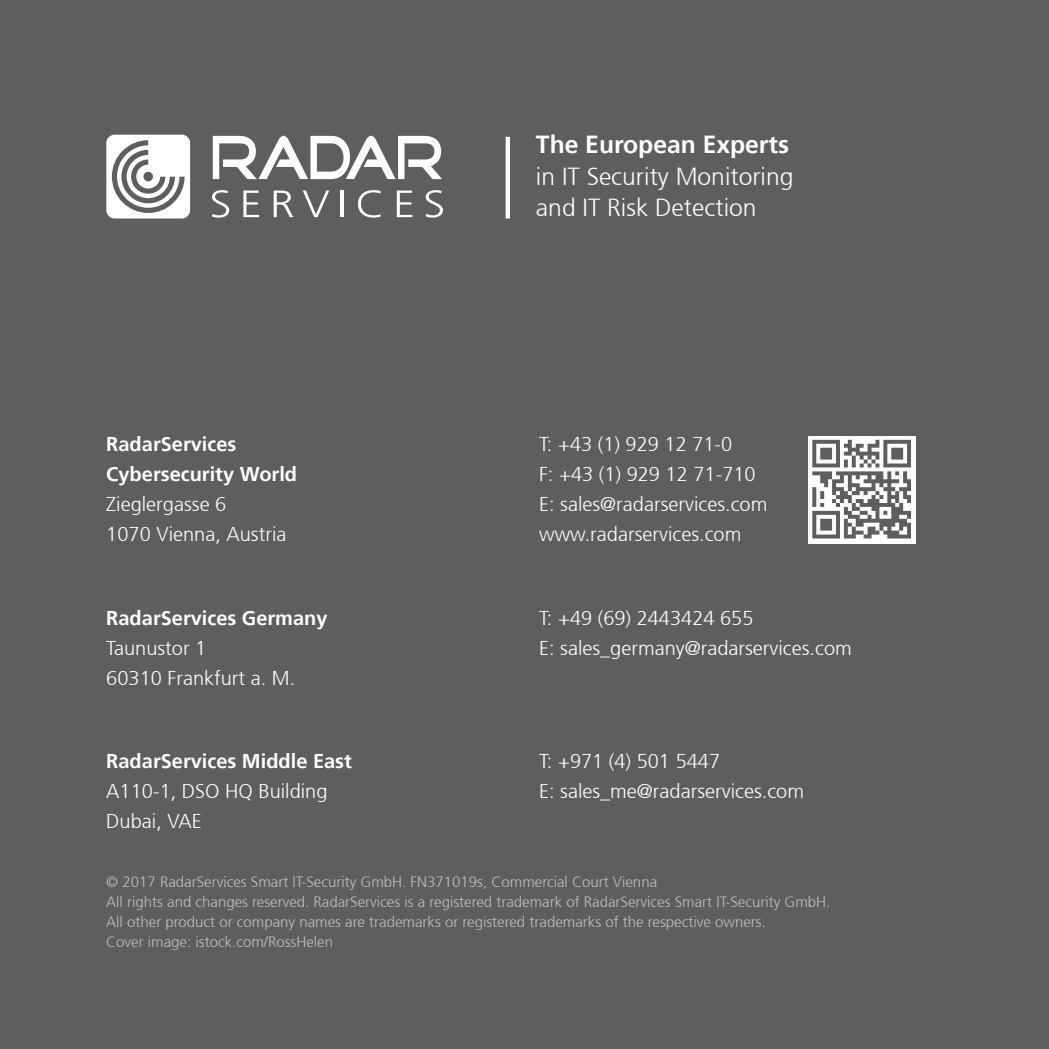
<style>
.page{position:relative;width:1049px;height:1049px;background:#5e5e5d}
.page>*{position:absolute;margin:0;border:0;box-sizing:border-box;transform-origin:0 0}
.t1{font:300 24.75px/31.5px "Frutiger 45";color:#fff}
.t2{font:700 24.75px "Frutiger 65";color:#fff}
.t3{font:300 20px/30px "Frutiger 45";color:#fff}
.t4{font:700 20px/30px "Frutiger 65";color:#fff}
.t5{font:300 15px/20px "Frutiger 45";color:#bfc0c0}
</style>
<div class="page">
<svg style="left:212px;top:190px;width:17px;height:28px"></svg>
<svg style="left:243px;top:191px;width:16px;height:26px"></svg>
<svg style="left:274px;top:191px;width:19px;height:26px"></svg>
<svg style="left:303px;top:191px;width:26px;height:26px"></svg>
<hr style="left:341px;top:191px;width:3px;height:26px;background:#fff">
<svg style="left:358px;top:190px;width:23px;height:28px"></svg>
<svg style="left:397px;top:191px;width:15px;height:26px"></svg>
<svg style="left:426px;top:190px;width:17px;height:28px"></svg>
<svg style="left:213px;top:136px;width:229px;height:43px"></svg>
<svg style="left:106px;top:135px;width:84px;height:83px"></svg>
<hr style="left:506px;top:137px;width:4px;height:81px;background:#fff">
<div style="left:808px;top:436px;width:107px;height:107px;background:#fff"></div>
<svg style="left:812px;top:440px;width:99px;height:98px"></svg>
<h2 class="t4" style="left:106px;top:429px;width:192px">RadarServices<br>Cybersecurity World</h2>
<h2 class="t3" style="left:106px;top:489px;width:182px">Zieglergasse 6<br>1070 Vienna, Austria</h2>
<h2 class="t4" style="left:106px;top:603px;width:223px">RadarServices Germany</h2>
<h2 class="t3" style="left:106px;top:633px;width:190px">Taunustor 1<br>60310 Frankfurt a. M.</h2>
<h2 class="t4" style="left:106px;top:746px;width:247px">RadarServices Middle East</h2>
<h2 class="t3" style="left:106px;top:776px;width:223px">A110-1, DSO HQ Building<br>Dubai, VAE</h2>
<h1 class="t2" style="left:536px;top:130px;width:255px">The European Experts</h1>
<h1 class="t1" style="left:536px;top:161px;width:259px">in IT Security Monitoring and IT Risk Detection</h1>
<h2 class="t3" style="left:539px;top:429px;width:230px">T: +43 (1) 929 12 71-0<br>F: +43 (1) 929 12 71-710<br>E: sales@radarservices.com www.radarservices.com</h2>
<h2 class="t3" style="left:539px;top:603px;width:314px">T: +49 (69) 2443424 655<br>E: sales_germany@radarservices.com</h2>
<h2 class="t3" style="left:539px;top:746px;width:266px">T: +971 (4) 501 5447<br>E: sales_me@radarservices.com</h2>
<p class="t5" style="left:106px;top:872px;width:725px">© 2017 RadarServices Smart IT-Security GmbH. FN371019s, Commercial Court Vienna<br>All rights and changes reserved. RadarServices is a registered trademark of RadarServices Smart IT-Security GmbH.<br>All other product or company names are trademarks or registered trademarks of the respective owners.<br>Cover image: istock.com/RossHelen</p>
</div>
